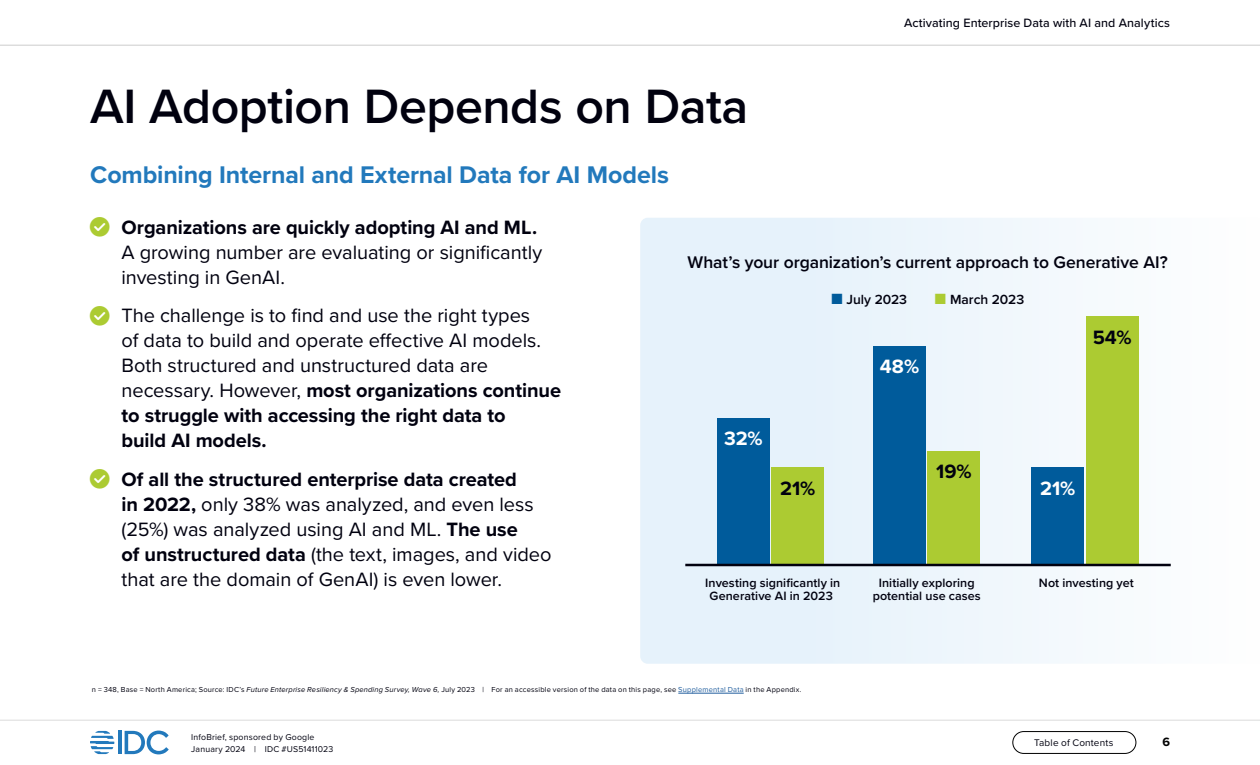
<style>
.page{position:relative;width:1260px;height:765px;background:#fff}
.page>*{position:absolute;margin:0;border:0;box-sizing:border-box;transform-origin:0 0}
.t1{font:600 50px "Proxima Nova";letter-spacing:-.01em;color:#01010f}
.t2{font:700 25px "Proxima Nova";letter-spacing:-.005em;color:#2279bc}
.t3{font:20px/25px "Proxima Nova";color:#01010f}
.t4{font:700 20px "Proxima Nova";color:#fff}
.t5{font:700 20px "Proxima Nova";color:#01010f}
.t6{font:600 17.5px "Proxima Nova";letter-spacing:-.005em;color:#01010f}
.t7{font:600 13.75px "Proxima Nova";color:#01010f}
.t8{font:600 12.5px/13.8px "Proxima Nova";letter-spacing:.005em;color:#01010f;text-align:center}
.t9{font:500 12.5px "Proxima Nova";letter-spacing:.005em;color:#01010f}
.t10{font:700 12.5px "Proxima Nova";color:#000}
.t11{font:10px "Proxima Nova";letter-spacing:.015em;color:#01010f}
.t12{font:8.75px/12.5px "Proxima Nova";letter-spacing:.02em;color:#01010f}
.t13{font:7.5px "Proxima Nova";letter-spacing:.025em;color:#01010f}
.s1{color:#accb32}
.s2{font-weight:700}
.s3{font-weight:400;font-size:17.88px;color:#005b9b}
.s4{font-weight:400;font-size:17.88px;color:#accb32}
.s5{font-style:italic}
.s6{color:#215e9e}
</style>
<div class="page">
<hr style="left:0;top:720px;width:1260px;height:1px;background:#dbdbdb">
<hr style="left:118px;top:731px;width:4px;height:23px;background:#2279bc">
<svg style="left:125px;top:731px;width:44px;height:23px"></svg>
<svg style="left:90px;top:731px;width:24px;height:23px"></svg>
<div style="left:1013px;top:731px;width:123px;height:23px;border:1px solid #000;border-radius:11px"></div>
<hr style="left:0;top:45px;width:1260px;height:1px;background:#ccc">
<svg style="left:640px;top:218px;width:531px;height:446px;fill:#eaf4fb"></svg>
<hr style="left:678px;top:693px;width:66px;height:1px;background:#215e9e">
<div style="left:717px;top:418px;width:53px;height:148px;background:#005b9b"></div>
<div style="left:873px;top:346px;width:53px;height:220px;background:#005b9b"></div>
<div style="left:772px;top:468px;width:52px;height:98px;background:#accb32"></div>
<div style="left:928px;top:451px;width:52px;height:115px;background:#accb32"></div>
<div style="left:1031px;top:468px;width:53px;height:98px;background:#005b9b"></div>
<div style="left:1086px;top:317px;width:52px;height:249px;background:#accb32"></div>
<hr style="left:685px;top:564px;width:486px;height:2px;background:#01010f">
<p class="t9" style="left:904px;top:15px;width:267px">Activating Enterprise Data with AI and Analytics</p>
<h1 class="t1" style="left:90px;top:77px;width:660px">AI Adoption Depends on Data</h1>
<p class="t2" style="left:90px;top:156px;width:580px">Combining Internal and External Data for AI Models</p>
<p class="t3" style="left:121px;top:215px;width:422px;text-indent:-32px"><span class="s1">•</span> <span class="s2">Organizations are quickly adopting AI and ML.<br></span>A growing number are evaluating or significantly investing in GenAI.</p>
<p class="t3" style="left:121px;top:303px;width:441px;text-indent:-32px"><span class="s1">•</span> The challenge is to find and use the right types<br>of data to build and operate effective AI models.<br>Both structured and unstructured data are necessary. However, <span class="s2">most organizations continue to struggle with accessing the right data to<br>build AI models.</span></p>
<p class="t3" style="left:121px;top:467px;width:432px;text-indent:-31px"><span class="s1">•</span> <span class="s2">Of all the structured enterprise data created<br>in 2022,</span> only 38% was analyzed, and even less (25%) was analyzed using AI and ML. <span class="s2">The use<br>of unstructured data</span> (the text, images, and video that are the domain of GenAI) is even lower.</p>
<p class="t6" style="left:688px;top:252px;width:482px">What’s your organization’s current approach to Generative AI?</p>
<p class="t7" style="left:831px;top:291px;width:78px"><span class="s3">■</span> July 2023</p>
<p class="t7" style="left:935px;top:291px;width:91px"><span class="s4">■</span> March 2023</p>
<p class="t5" style="left:1093px;top:322px;width:40px">54%</p>
<p class="t4" style="left:880px;top:352px;width:41px">48%</p>
<p class="t4" style="left:724px;top:424px;width:40px">32%</p>
<p class="t5" style="left:936px;top:456px;width:37px">19%</p>
<p class="t5" style="left:780px;top:473px;width:37px">21%</p>
<p class="t4" style="left:1040px;top:473px;width:37px">21%</p>
<p class="t8" style="left:705px;top:576px;width:137px">Investing significantly in<br>Generative AI in 2023</p>
<p class="t8" style="left:873px;top:576px;width:110px">Initially exploring potential use cases</p>
<p class="t8" style="left:1039px;top:576px;width:97px">Not investing yet</p>
<p class="t13" style="left:92px;top:685px;width:711px">n = 348, Base = North America; Source: IDC’s <span class="s5">Future Enterprise Resiliency &amp; Spending Survey, Wave 6,</span> July 2023 | For an accessible version of the data on this page, see <span class="s6">Supplemental Data</span> in the Appendix.</p>
<p class="t12" style="left:191px;top:731px;width:144px">InfoBrief, sponsored by Google<br>January 2024 | IDC #US51411023</p>
<p class="t11" style="left:1034px;top:737px;width:81px">Table of Contents</p>
<p class="t10" style="left:1162px;top:733px;width:9px">6</p>
</div>
